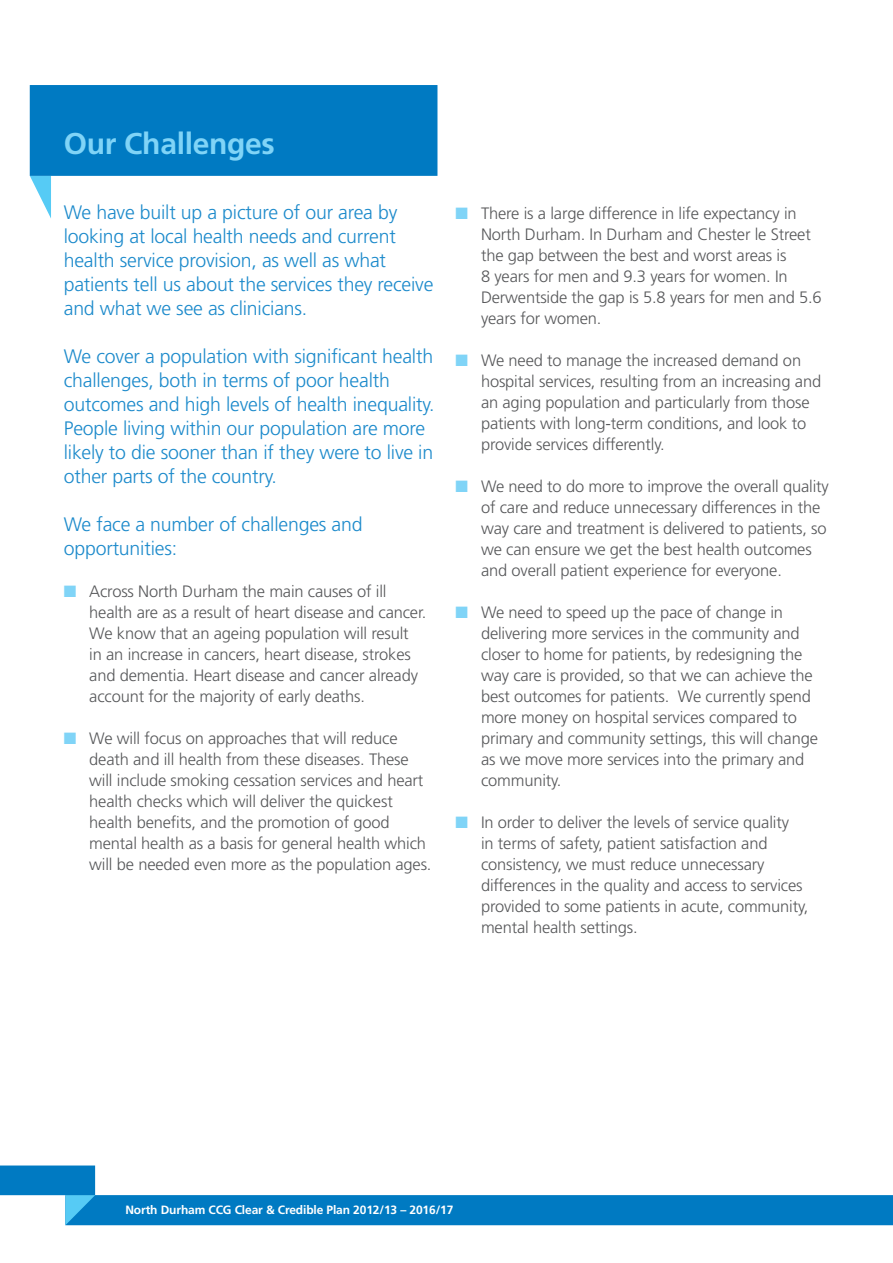
<style>
.page{position:relative;width:893px;height:1263px;background:#fff}
.page>*{position:absolute;margin:0;border:0;box-sizing:border-box;transform-origin:0 0}
.t1{font:700 30px "Frutiger";letter-spacing:-.01em;color:#80d4f7}
.t2{font:300 19.5px/24px "Frutiger";letter-spacing:-.01em;color:#1c8acb}
.t3{font:300 16.5px/21px "Frutiger";letter-spacing:-.01em;color:#57585a}
.t4{font:700 12px "Frutiger";letter-spacing:-.01em;color:#fff}
.s1{color:#80d4f7}
</style>
<div class="page">
<svg style="left:30px;top:176px;width:21px;height:43px"></svg>
<div style="left:30px;top:85px;width:407px;height:91px;background:#007ac2;border:2px solid #007ac2"></div>
<div style="left:66px;top:1196px;width:826px;height:28px;background:#007ac2"></div>
<div style="left:65px;top:1195px;width:828px;height:30px;border:2px solid #007ac2"></div>
<div style="left:1px;top:1166px;width:93px;height:28px;background:#007ac2"></div>
<div style="left:0;top:1165px;width:95px;height:30px;border:2px solid #007ac2"></div>
<svg style="left:65px;top:1195px;width:30px;height:30px"></svg>
<h1 class="t1" style="left:64px;top:126px;width:213px">Our Challenges</h1>
<p class="t2" style="left:64px;top:201px;width:371px">We have built up a picture of our area by looking at local health needs and current health service provision, as well as what patients tell us about the services they receive and what we see as clinicians.</p>
<p class="t2" style="left:64px;top:345px;width:372px">We cover a population with significant health challenges, both in terms of poor health outcomes and high levels of health inequality.<br>People living within our population are more likely to die sooner than if they were to live in other parts of the country.</p>
<p class="t2" style="left:64px;top:513px;width:300px">We face a number of challenges and opportunities:</p>
<p class="t3" style="left:89px;top:581px;width:339px;text-indent:-26px"><span class="s1">■</span> Across North Durham the main causes of ill health are as a result of heart disease and cancer.<br>We know that an ageing population will result<br>in an increase in cancers, heart disease, strokes and dementia. Heart disease and cancer already account for the majority of early deaths.</p>
<p class="t3" style="left:89px;top:728px;width:344px;text-indent:-26px"><span class="s1">■</span> We will focus on approaches that will reduce death and ill health from these diseases. These will include smoking cessation services and heart health checks which will deliver the quickest health benefits, and the promotion of good mental health as a basis for general health which will be needed even more as the population ages.</p>
<p class="t3" style="left:481px;top:203px;width:342px;text-indent:-26px"><span class="s1">■</span> There is a large difference in life expectancy in North Durham. In Durham and Chester le Street the gap between the best and worst areas is<br>8 years for men and 9.3 years for women. In Derwentside the gap is 5.8 years for men and 5.6 years for women.</p>
<p class="t3" style="left:481px;top:350px;width:342px;text-indent:-26px"><span class="s1">■</span> We need to manage the increased demand on hospital services, resulting from an increasing and an aging population and particularly from those patients with long-term conditions, and look to provide services differently.</p>
<p class="t3" style="left:481px;top:476px;width:349px;text-indent:-26px"><span class="s1">■</span> We need to do more to improve the overall quality of care and reduce unnecessary differences in the way care and treatment is delivered to patients, so we can ensure we get the best health outcomes and overall patient experience for everyone.</p>
<p class="t3" style="left:481px;top:602px;width:338px;text-indent:-26px"><span class="s1">■</span> We need to speed up the pace of change in delivering more services in the community and closer to home for patients, by redesigning the way care is provided, so that we can achieve the best outcomes for patients. We currently spend more money on hospital services compared to primary and community settings, this will change as we move more services into the primary and community.</p>
<p class="t3" style="left:481px;top:812px;width:329px;text-indent:-26px"><span class="s1">■</span> In order to deliver the levels of service quality<br>in terms of safety, patient satisfaction and consistency, we must reduce unnecessary differences in the quality and access to services provided to some patients in acute, community, mental health settings.</p>
<p class="t4" style="left:125px;top:1202px;width:329px">North Durham CCG Clear &amp; Credible Plan 2012/13 – 2016/17</p>
</div>
